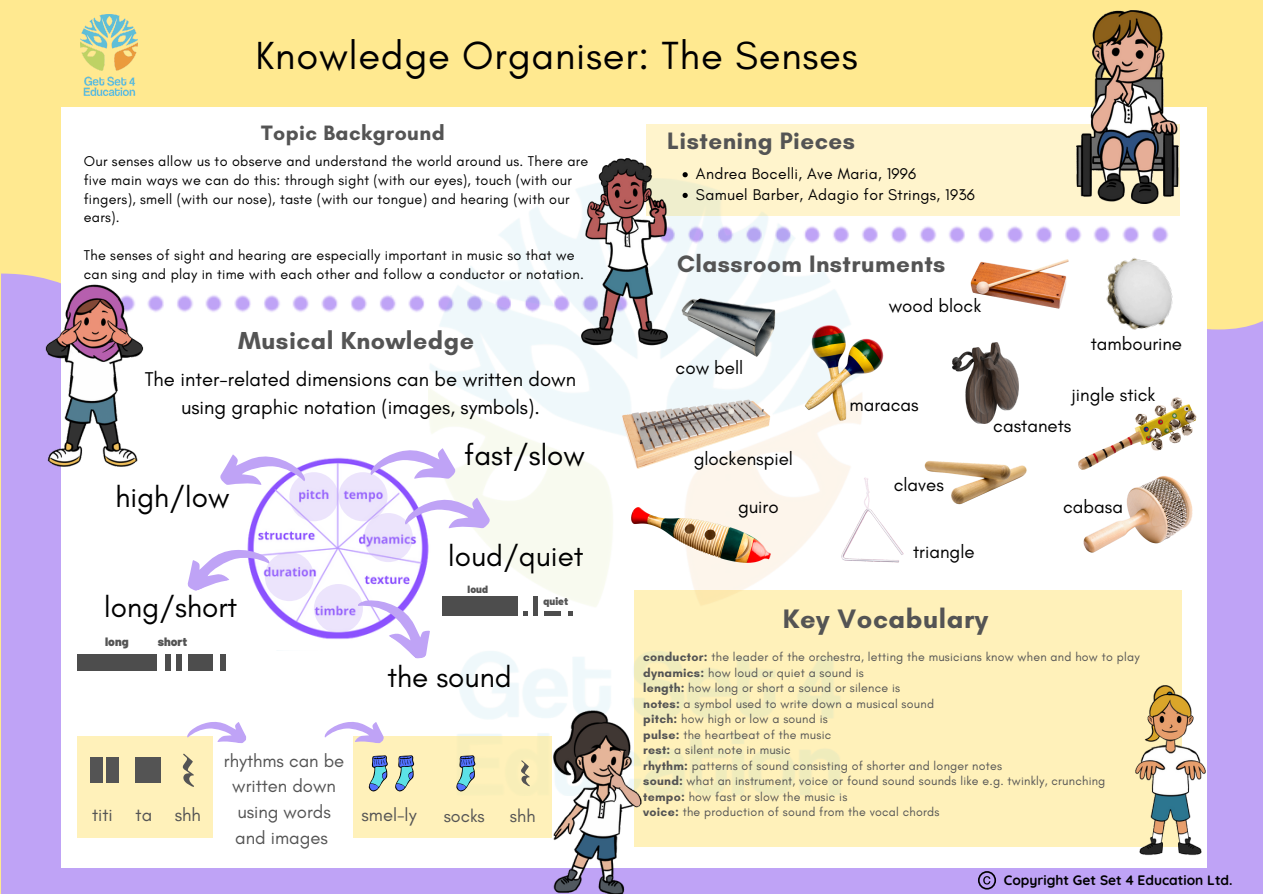
<style>
.page{position:relative;width:1263px;height:894px;background:#fff}
.page>*{position:absolute;margin:0;border:0;box-sizing:border-box;transform-origin:0 0}
.t1{font:39.9px "Glacial Indifference";letter-spacing:.02em;color:#000}
.t2{font:29.55px "Glacial Indifference";color:#000}
.t3{font:700 27.15px "Glacial Indifference";letter-spacing:.02em;color:#545454}
.t4{font:700 25.05px "Glacial Indifference";letter-spacing:.02em;color:#545454}
.t5{font:700 24.15px "Glacial Indifference";letter-spacing:.02em;color:#545454}
.t6{font:700 21.15px "Glacial Indifference";letter-spacing:.02em;color:#545454}
.t7{font:20.25px/28.3px "Glacial Indifference";color:#000;text-align:center}
.t8{font:18.75px "Glacial Indifference";color:#000}
.t9{font:18.45px/26px "Glacial Indifference";color:#545454;text-align:center}
.t10{font:18px "Glacial Indifference";color:#545454}
.t11{font:17.85px "Glacial Indifference";color:#545454}
.t12{font:15.75px "Glacial Indifference";letter-spacing:.02em;color:#000}
.t13{font:14.4px/18.8px "Glacial Indifference";letter-spacing:.02em;color:#000}
.t14{font:700 13.65px "Quicksand";color:#000}
.t15{font:12.45px "Glacial Indifference";letter-spacing:.02em;color:#545454}
.t16{font:900 12.15px "Barlow";letter-spacing:.005em;color:#545454}
.t17{font:900 10.5px "Barlow";letter-spacing:.005em;color:#545454}
.s1{font-weight:700}
</style>
<div class="page">
<div style="left:0;top:0;width:1263px;height:893px;background:#ffe990"></div>
<div style="left:1px;top:273px;width:1262px;height:620px;background:#bfa3f6"></div>
<div style="left:61px;top:107px;width:1146px;height:760px;background:#fff"></div>
<svg style="left:149px;top:295px;width:276px;height:17px"></svg>
<svg style="left:862px;top:226px;width:307px;height:17px"></svg>
<div style="left:634px;top:590px;width:548px;height:256px;background:#fff1ba"></div>
<div style="left:646px;top:124px;width:533px;height:92px;background:#fff4cc"></div>
<img style="left:429px;top:179px;width:421px;height:616px">
<img style="left:32px;top:273px;width:117px;height:194px">
<img style="left:582px;top:159px;width:85px;height:186px">
<img style="left:1076px;top:10px;width:102px;height:194px">
<img style="left:529px;top:695px;width:121px;height:198px">
<img style="left:1113px;top:685px;width:93px;height:171px">
<img style="left:970px;top:259px;width:99px;height:50px">
<img style="left:779px;top:323px;width:105px;height:102px">
<img style="left:925px;top:461px;width:102px;height:28px">
<img style="left:1086px;top:240px;width:87px;height:90px">
<img style="left:817px;top:464px;width:178px;height:120px">
<img style="left:613px;top:374px;width:160px;height:107px">
<img style="left:1081px;top:469px;width:112px;height:84px">
<img style="left:631px;top:507px;width:140px;height:55px">
<img style="left:952px;top:342px;width:67px;height:81px">
<img style="left:673px;top:298px;width:106px;height:61px">
<img style="left:1078px;top:397px;width:118px;height:72px">
<img style="left:248px;top:457px;width:194px;height:193px">
<svg style="left:289px;top:472px;width:49px;height:49px;fill:#ece4fc"></svg>
<svg style="left:338px;top:472px;width:49px;height:49px;fill:#ece4fc"></svg>
<svg style="left:364px;top:513px;width:49px;height:49px;fill:#ebe3fc"></svg>
<svg style="left:314px;top:583px;width:49px;height:50px;fill:#ece4fc"></svg>
<svg style="left:265px;top:552px;width:49px;height:49px;fill:#ece4fc"></svg>
<svg style="left:370px;top:448px;width:85px;height:30px"></svg>
<svg style="left:683px;top:172px;width:5px;height:5px"></svg>
<svg style="left:683px;top:193px;width:5px;height:5px"></svg>
<svg style="left:405px;top:497px;width:85px;height:31px"></svg>
<svg style="left:220px;top:454px;width:85px;height:30px"></svg>
<svg style="left:355px;top:584px;width:85px;height:78px"></svg>
<svg style="left:187px;top:537px;width:84px;height:55px"></svg>
<div style="left:77px;top:654px;width:80px;height:16px;background:#4d4d4d"></div>
<div style="left:166px;top:654px;width:5px;height:16px;background:#4d4d4d"></div>
<div style="left:176px;top:654px;width:6px;height:16px;background:#4d4d4d"></div>
<div style="left:188px;top:654px;width:25px;height:16px;background:#4d4d4d"></div>
<div style="left:221px;top:654px;width:5px;height:16px;background:#4d4d4d"></div>
<div style="left:442px;top:596px;width:76px;height:19px;background:#4d4d4d"></div>
<svg style="left:523px;top:610px;width:4px;height:5px"></svg>
<hr style="left:534px;top:596px;width:4px;height:19px;background:#4d4d4d">
<div style="left:544px;top:610px;width:17px;height:5px;background:#4d4d4d"></div>
<svg style="left:568px;top:610px;width:5px;height:5px"></svg>
<div style="left:77px;top:736px;width:136px;height:101px;background:#fff1ba"></div>
<div style="left:135px;top:757px;width:26px;height:26px;background:#545454"></div>
<div style="left:90px;top:757px;width:12px;height:26px;background:#545454"></div>
<div style="left:106px;top:757px;width:13px;height:26px;background:#545454"></div>
<svg style="left:182px;top:753px;width:12px;height:33px"></svg>
<div style="left:353px;top:736px;width:199px;height:101px;background:#fff1ba"></div>
<svg style="left:368px;top:755px;width:20px;height:36px"></svg>
<svg style="left:395px;top:755px;width:19px;height:36px"></svg>
<svg style="left:456px;top:755px;width:20px;height:36px"></svg>
<svg style="left:521px;top:760px;width:9px;height:26px"></svg>
<svg style="left:187px;top:722px;width:60px;height:21px"></svg>
<svg style="left:324px;top:722px;width:60px;height:21px"></svg>
<img style="left:81px;top:15px;width:57px;height:81px">
<svg style="left:978px;top:871px;width:18px;height:18px"></svg>
<p class="t1" style="left:256px;top:31px;width:604px">Knowledge Organiser: The Senses</p>
<p class="t6" style="left:261px;top:120px;width:185px">Topic Background</p>
<p class="t5" style="left:667px;top:126px;width:189px">Listening Pieces</p>
<p class="t12" style="left:696px;top:164px;width:222px">Andrea Bocelli, Ave Maria, 1996</p>
<p class="t12" style="left:696px;top:185px;width:281px">Samuel Barber, Adagio for Strings, 1936</p>
<p class="t13" style="left:84px;top:152px;width:506px">Our senses allow us to observe and understand the world around us. There are five main ways we can do this: through sight (with our eyes), touch (with our fingers), smell (with our nose), taste (with our tongue) and hearing (with our ears).</p>
<p class="t13" style="left:84px;top:245px;width:502px">The senses of sight and hearing are especially important in music so that we can sing and play in time with each other and follow a conductor or notation.</p>
<p class="t5" style="left:677px;top:249px;width:270px">Classroom Instruments</p>
<p class="t4" style="left:238px;top:325px;width:237px">Musical Knowledge</p>
<p class="t7" style="left:145px;top:364px;width:433px">The inter-related dimensions can be written down using graphic notation (images, symbols).</p>
<p class="t2" style="left:115px;top:478px;width:116px">high/low</p>
<p class="t2" style="left:104px;top:588px;width:135px">long/short</p>
<p class="t16" style="left:105px;top:633px;width:25px">long</p>
<p class="t16" style="left:158px;top:633px;width:31px">short</p>
<p class="t2" style="left:464px;top:436px;width:122px">fast/slow</p>
<p class="t2" style="left:448px;top:537px;width:137px">loud/quiet</p>
<p class="t17" style="left:468px;top:582px;width:22px">loud</p>
<p class="t2" style="left:387px;top:658px;width:126px">the sound</p>
<h3 class="t17" style="left:544px;top:594px;width:26px">quiet</h3>
<p class="t9" style="left:224px;top:746px;width:122px">rhythms can be written down using words and images</p>
<p class="t9" style="left:92px;top:800px;width:22px">titi</p>
<p class="t9" style="left:136px;top:800px;width:18px">ta</p>
<p class="t9" style="left:175px;top:801px;width:28px">shh</p>
<p class="t9" style="left:362px;top:801px;width:56px">smel-ly</p>
<p class="t11" style="left:444px;top:804px;width:43px">socks</p>
<p class="t10" style="left:510px;top:804px;width:27px">shh</p>
<h3 class="t8" style="left:676px;top:356px;width:69px">cow bell</h3>
<p class="t8" style="left:694px;top:447px;width:101px">glockenspiel</p>
<p class="t8" style="left:738px;top:495px;width:42px">guiro</p>
<p class="t8" style="left:889px;top:294px;width:94px">wood block</p>
<h2 class="t8" style="left:849px;top:393px;width:71px">maracas</h2>
<p class="t8" style="left:1091px;top:332px;width:93px">tambourine</p>
<p class="t8" style="left:1071px;top:383px;width:85px">jingle stick</p>
<h3 class="t8" style="left:993px;top:413px;width:80px">castanets</h3>
<p class="t8" style="left:894px;top:473px;width:52px">claves</p>
<p class="t8" style="left:913px;top:540px;width:63px">triangle</p>
<p class="t8" style="left:1063px;top:495px;width:61px">cabasa</p>
<p class="t3" style="left:783px;top:601px;width:207px">Key Vocabulary</p>
<p class="t15" style="left:643px;top:649px;width:498px"><span class="s1">conductor:</span> the leader of the orchestra, letting the musicians know when and how to play</p>
<h1 class="t15" style="left:643px;top:664px;width:222px"><span class="s1">dynamics:</span> how loud or quiet a sound is</h1>
<h4 class="t15" style="left:643px;top:680px;width:258px"><span class="s1">length:</span> how long or short a sound or silence is</h4>
<p class="t15" style="left:643px;top:695px;width:292px"><span class="s1">notes:</span> a symbol used to write down a musical sound</p>
<p class="t15" style="left:643px;top:711px;width:186px"><span class="s1">pitch:</span> how high or low a sound is</p>
<p class="t15" style="left:643px;top:726px;width:190px"><span class="s1">pulse:</span> the heartbeat of the music</p>
<p class="t15" style="left:643px;top:742px;width:149px"><span class="s1">rest:</span> a silent note in music</p>
<h3 class="t15" style="left:643px;top:757px;width:361px"><span class="s1">rhythm:</span> patterns of sound consisting of shorter and longer notes</h3>
<h3 class="t15" style="left:643px;top:773px;width:464px"><span class="s1">sound:</span> what an instrument, voice or found sound sounds like e.g. twinkly, crunching</h3>
<p class="t15" style="left:643px;top:788px;width:206px"><span class="s1">tempo:</span> how fast or slow the music is</p>
<p class="t15" style="left:643px;top:804px;width:298px"><span class="s1">voice:</span> the production of sound from the vocal chords</p>
<p class="t14" style="left:1004px;top:871px;width:230px">Copyright Get Set 4 Education Ltd.</p>
</div>
